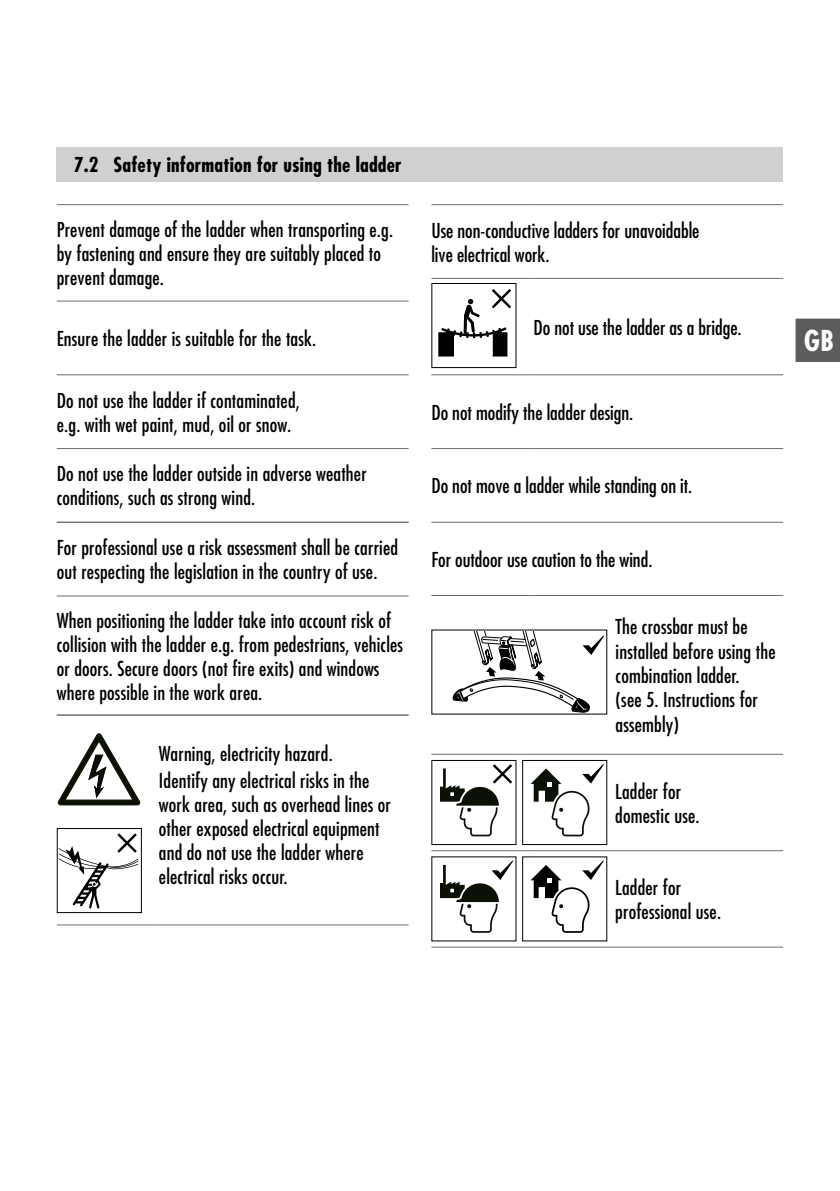
<style>
.page{position:relative;width:840px;height:1191px;background:#fff}
.page>*{position:absolute;margin:0;border:0;box-sizing:border-box;transform-origin:0 0}
.t1{font:700 condensed 28px "Futura";color:#fff}
.t2{font:condensed 20px/24px "Futura";letter-spacing:.01em;color:#000}
.t3{font:700 condensed 20px "Futura";letter-spacing:.01em;color:#000}
</style>
<div class="page">
<svg style="left:452px;top:631px;width:152px;height:81px"></svg>
<hr style="left:431px;top:204px;width:102px;height:1px;background:#706f6f">
<hr style="left:533px;top:204px;width:249px;height:1px;background:#706f6f">
<hr style="left:431px;top:278px;width:102px;height:1px;background:#706f6f">
<hr style="left:533px;top:278px;width:249px;height:1px;background:#706f6f">
<hr style="left:431px;top:374px;width:102px;height:1px;background:#706f6f">
<hr style="left:533px;top:374px;width:249px;height:1px;background:#706f6f">
<hr style="left:431px;top:448px;width:102px;height:1px;background:#706f6f">
<hr style="left:533px;top:448px;width:249px;height:1px;background:#706f6f">
<hr style="left:431px;top:522px;width:102px;height:1px;background:#706f6f">
<hr style="left:533px;top:522px;width:249px;height:1px;background:#706f6f">
<hr style="left:431px;top:595px;width:102px;height:1px;background:#706f6f">
<hr style="left:533px;top:595px;width:249px;height:1px;background:#706f6f">
<hr style="left:431px;top:754px;width:102px;height:1px;background:#706f6f">
<hr style="left:533px;top:754px;width:249px;height:1px;background:#706f6f">
<hr style="left:431px;top:850px;width:102px;height:1px;background:#706f6f">
<hr style="left:533px;top:850px;width:249px;height:1px;background:#706f6f">
<hr style="left:431px;top:946px;width:102px;height:1px;background:#706f6f">
<hr style="left:533px;top:946px;width:249px;height:1px;background:#706f6f">
<div style="left:57px;top:147px;width:725px;height:34px;background:#d0d0d0"></div>
<hr style="left:57px;top:924px;width:102px;height:1px;background:#706f6f">
<hr style="left:159px;top:924px;width:249px;height:1px;background:#706f6f">
<hr style="left:57px;top:595px;width:351px;height:1px;background:#706f6f">
<hr style="left:57px;top:714px;width:351px;height:1px;background:#706f6f">
<hr style="left:57px;top:204px;width:351px;height:1px;background:#706f6f">
<hr style="left:57px;top:300px;width:351px;height:1px;background:#706f6f">
<hr style="left:57px;top:374px;width:351px;height:1px;background:#706f6f">
<hr style="left:57px;top:448px;width:351px;height:1px;background:#706f6f">
<hr style="left:57px;top:522px;width:351px;height:1px;background:#706f6f">
<svg style="left:58px;top:733px;width:82px;height:72px"></svg>
<svg style="left:59px;top:833px;width:79px;height:75px"></svg>
<div style="left:57px;top:828px;width:85px;height:85px;border:1px solid #000"></div>
<svg style="left:438px;top:289px;width:73px;height:67px"></svg>
<div style="left:431px;top:283px;width:85px;height:85px;border:1px solid #000"></div>
<svg style="left:440px;top:860px;width:73px;height:72px"></svg>
<svg style="left:440px;top:764px;width:72px;height:72px"></svg>
<div style="left:431px;top:760px;width:85px;height:85px;border:1px solid #000"></div>
<svg style="left:530px;top:860px;width:73px;height:72px"></svg>
<svg style="left:530px;top:764px;width:73px;height:72px"></svg>
<div style="left:522px;top:760px;width:85px;height:85px;border:1px solid #000"></div>
<div style="left:795px;top:318px;width:44px;height:44px;background:#5c5c5b"></div>
<p class="t3" style="left:74px;top:152px;width:329px">7.2 Safety information for using the ladder</p>
<p class="t2" style="left:57px;top:217px;width:338px">Prevent damage of the ladder when transporting e.g. by fastening and ensure they are suitably placed to prevent damage.</p>
<p class="t2" style="left:57px;top:326px;width:261px">Ensure the ladder is suitable for the task.</p>
<p class="t2" style="left:57px;top:388px;width:244px">Do not use the ladder if contaminated, e.g. with wet paint, mud, oil or snow.</p>
<p class="t2" style="left:57px;top:462px;width:311px">Do not use the ladder outside in adverse weather conditions, such as strong wind.</p>
<p class="t2" style="left:57px;top:535px;width:342px">For professional use a risk assessment shall be carried out respecting the legislation in the country of use.</p>
<p class="t2" style="left:57px;top:608px;width:347px">When positioning the ladder take into account risk of collision with the ladder e.g. from pedestrians, vehicles or doors. Secure doors (not fire exits) and windows where possible in the work area.</p>
<p class="t2" style="left:159px;top:740px;width:212px;line-height:26.8px">Warning, electricity hazard.<br>Identify any electrical risks in the</p>
<p class="t2" style="left:159px;top:792px;width:233px">work area, such as overhead lines or other exposed electrical equipment and do not use the ladder where electrical risks occur.</p>
<p class="t2" style="left:431px;top:218px;width:269px">Use non-conductive ladders for unavoidable live electrical work.</p>
<p class="t2" style="left:533px;top:315px;width:209px">Do not use the ladder as a bridge.</p>
<p class="t2" style="left:431px;top:400px;width:203px">Do not modify the ladder design.</p>
<p class="t2" style="left:431px;top:474px;width:262px">Do not move a ladder while standing on it.</p>
<p class="t2" style="left:431px;top:547px;width:222px">For outdoor use caution to the wind.</p>
<p class="t2" style="left:615px;top:614px;width:161px">The crossbar must be installed before using the combination ladder.<br>(see 5. Instructions for assembly)</p>
<p class="t2" style="left:615px;top:779px;width:86px">Ladder for domestic use.</p>
<p class="t2" style="left:615px;top:875px;width:107px">Ladder for professional use.</p>
<h1 class="t1" style="left:803px;top:323px;width:31px">GB</h1>
</div>
